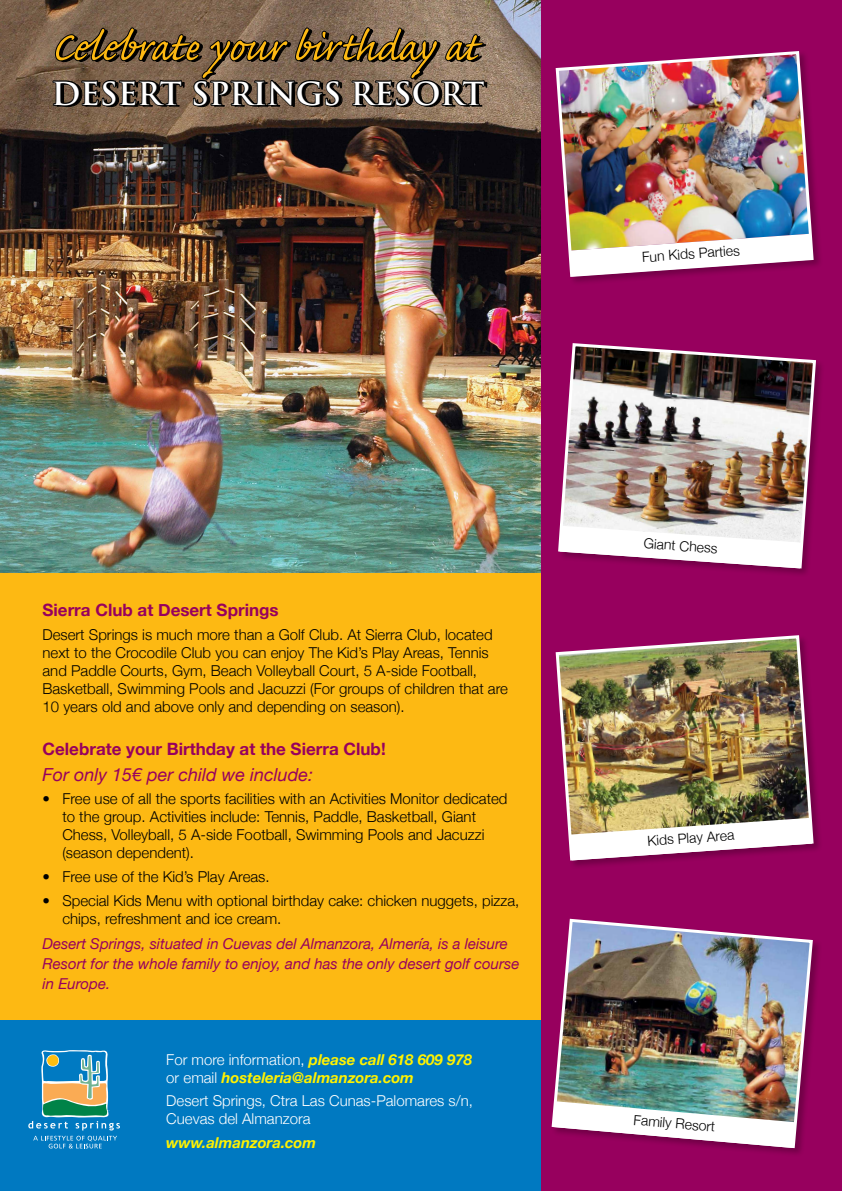
<style>
.page{position:relative;width:842px;height:1191px;background:#fdb913}
.page>*{position:absolute;margin:0;border:0;box-sizing:border-box;transform-origin:0 0}
.t1{font:52px "Caflisch Script Pro";color:#fdb913}
.t2{font:700 31px "Trajan Pro";color:#fff}
.t3{font:italic 18px "Helvetica Neue";color:#97005e}
.t4{font:700 17px "Helvetica Neue";color:#97005e}
.t5{font:300 15px/18px "Helvetica Neue";color:#000}
.t6{font:italic 15px/20px "Helvetica Neue";color:#97005e}
.t7{font:italic 700 15px/18px "Helvetica Neue";color:#fff200}
.t8{font:300 15px/18px "Helvetica Neue";color:#fff}
.t9{font:300 14px "Helvetica Neue";color:#000}
.s1{font-weight:300;font-style:normal;color:#fff}
</style>
<div class="page">
<img style="left:0;top:0;width:541px;height:573px">
<svg style="left:51px;top:0;width:436px;height:145px;background:#5d4b3c"></svg>
<div style="left:0;top:1020px;width:842px;height:171px;background:#0079c1"></div>
<div style="left:541px;top:0;width:301px;height:1191px;background:#97005e"></div>
<svg style="left:28px;top:1050px;width:92px;height:98px"></svg>
<div style="left:557px;top:342px;width:268px;height:236px;background:#000;opacity:.25"></div>
<img style="left:557px;top:342px;width:261px;height:228px">
<svg style="left:560px;top:526px;width:242px;height:42px;background:#e5ccdb"></svg>
<div style="left:551px;top:918px;width:271px;height:239px;background:#000;opacity:.25"></div>
<img style="left:551px;top:918px;width:263px;height:231px">
<img style="left:553px;top:1101px;width:242px;height:47px">
<div style="left:555px;top:634px;width:268px;height:236px;background:#000;opacity:.25"></div>
<img style="left:555px;top:634px;width:260px;height:228px">
<svg style="left:570px;top:818px;width:242px;height:42px;background:#d7bcc0"></svg>
<div style="left:555px;top:50px;width:268px;height:236px;background:#000;opacity:.25"></div>
<img style="left:555px;top:50px;width:260px;height:228px">
<svg style="left:570px;top:234px;width:242px;height:42px;background:#dfc2c5"></svg>
<h1 class="t1" style="left:52px;top:20px;width:427px">Celebrate your birthday at</h1>
<h2 class="t2" style="left:52px;top:74px;width:434px">DESERT SPRINGS RESORT</h2>
<p class="t4" style="left:43px;top:597px;width:238px">Sierra Club at Desert Springs</p>
<p class="t5" style="left:43px;top:625px;width:467px">Desert Springs is much more than a Golf Club. At Sierra Club, located next to the Crocodile Club you can enjoy The Kid’s Play Areas, Tennis and Paddle Courts, Gym, Beach Volleyball Court, 5 A-side Football, Basketball, Swimming Pools and Jacuzzi (For groups of children that are 10 years old and above only and depending on season).</p>
<p class="t4" style="left:43px;top:735px;width:345px">Celebrate your Birthday at the Sierra Club!</p>
<p class="t3" style="left:43px;top:761px;width:272px">For only 15€ per child we include:</p>
<p class="t5" style="left:62px;top:789px;width:447px;text-indent:-20px">• Free use of all the sports facilities with an Activities Monitor dedicated to the group. Activities include: Tennis, Paddle, Basketball, Giant Chess, Volleyball, 5 A-side Football, Swimming Pools and Jacuzzi (season dependent).</p>
<p class="t5" style="left:43px;top:866px;width:229px">• Free use of the Kid’s Play Areas.</p>
<p class="t5" style="left:62px;top:890px;width:458px;text-indent:-20px">• Special Kids Menu with optional birthday cake: chicken nuggets, pizza, chips, refreshment and ice cream.</p>
<p class="t6" style="left:43px;top:934px;width:478px">Desert Springs, situated in Cuevas del Almanzora, Almería, is a leisure<br>Resort for the whole family to enjoy, and has the only desert golf course in Europe.</p>
<p class="t7" style="left:166px;top:1050px;width:307px"><span class="s1">For more information,</span> please call 618 609 978 <span class="s1">or email</span> hosteleria@almanzora.com</p>
<p class="t8" style="left:166px;top:1091px;width:308px">Desert Springs, Ctra Las Cunas-Palomares s/n,<br>Cuevas del Almanzora</p>
<p class="t7" style="left:166px;top:1134px;width:151px">www.almanzora.com</p>
<p class="t9" style="left:641px;top:246px;width:100px;rotate:-4deg">Fun Kids Parties</p>
<p class="t9" style="left:645px;top:532px;width:75px;rotate:4deg">Giant Chess</p>
<p class="t9" style="left:647px;top:829px;width:88px;rotate:-4deg">Kids Play Area</p>
<p class="t9" style="left:635px;top:1108px;width:83px;rotate:5deg">Family Resort</p>
</div>
